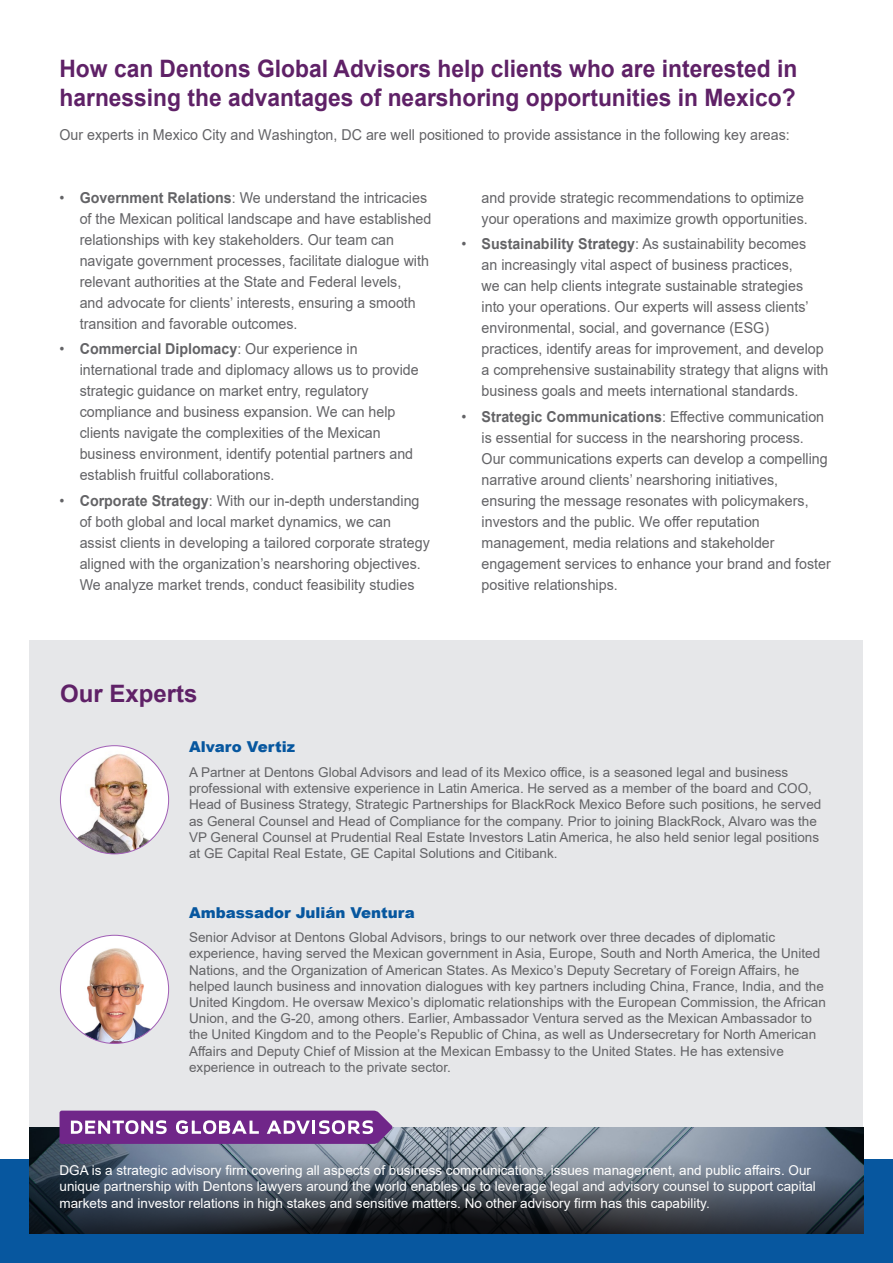
<style>
.page{position:relative;width:893px;height:1263px;background:#fff}
.page>*{position:absolute;margin:0;border:0;box-sizing:border-box;transform-origin:0 0}
.body{font:700 24px/28.8px "Arial";color:#5f2167;scale:.95 1}
.heading{font:700 24px "Arial";color:#5f2167}
.body-2{font:15px/21px "Arial";color:#636366;scale:.95 1}
.name{font:900 15px "Arial";color:#07579f}
.name_content{font:13.5px/16.2px "Arial";color:#636366}
.body-3{font:13.5px/16.2px "Arial";color:#fff}
.s1{font-weight:700}
</style>
<div class="page">
<div style="left:30px;top:640px;width:833px;height:487px;background:#e6e7e9"></div>
<div style="left:0;top:1160px;width:893px;height:103px;background:#07579f"></div>
<svg style="left:30px;top:1127px;width:833px;height:106px;background:#535d69"></svg>
<svg style="left:60px;top:1110px;width:333px;height:34px;background:#8a509f"></svg>
<img style="left:65px;top:746px;width:99px;height:108px">
<svg style="left:60px;top:935px;width:109px;height:108px"></svg>
<img style="left:66px;top:948px;width:97px;height:95px">
<p class="body" style="left:60px;top:54px;width:778px">How can Dentons Global Advisors help clients who are interested in harnessing the advantages of nearshoring opportunities in Mexico?</p>
<p class="body-2" style="left:60px;top:124px;width:770px">Our experts in Mexico City and Washington, DC are well positioned to provide assistance in the following key areas:</p>
<p class="body-2" style="left:80px;top:187px;width:372px;text-indent:-20px">• <span class="s1">Government Relations</span>: We understand the intricacies of the Mexican political landscape and have established relationships with key stakeholders. Our team can navigate government processes, facilitate dialogue with relevant authorities at the State and Federal levels,<br>and advocate for clients’ interests, ensuring a smooth transition and favorable outcomes.</p>
<p class="body-2" style="left:80px;top:338px;width:358px;text-indent:-20px">• <span class="s1">Commercial Diplomacy</span>: Our experience in international trade and diplomacy allows us to provide strategic guidance on market entry, regulatory compliance and business expansion. We can help clients navigate the complexities of the Mexican business environment, identify potential partners and establish fruitful collaborations.</p>
<p class="body-2" style="left:80px;top:490px;width:370px;text-indent:-20px">• <span class="s1">Corporate Strategy</span>: With our in-depth understanding of both global and local market dynamics, we can assist clients in developing a tailored corporate strategy aligned with the organization’s nearshoring objectives.<br>We analyze market trends, conduct feasibility studies</p>
<p class="body-2" style="left:482px;top:187px;width:345px">and provide strategic recommendations to optimize your operations and maximize growth opportunities.</p>
<p class="body-2" style="left:482px;top:233px;width:367px;text-indent:-20px">• <span class="s1">Sustainability Strategy</span>: As sustainability becomes<br>an increasingly vital aspect of business practices,<br>we can help clients integrate sustainable strategies into your operations. Our experts will assess clients’ environmental, social, and governance (ESG) practices, identify areas for improvement, and develop a comprehensive sustainability strategy that aligns with business goals and meets international standards.</p>
<p class="body-2" style="left:482px;top:406px;width:369px;text-indent:-20px">• <span class="s1">Strategic Communications</span>: Effective communication is essential for success in the nearshoring process.<br>Our communications experts can develop a compelling narrative around clients’ nearshoring initiatives, ensuring the message resonates with policymakers, investors and the public. We offer reputation management, media relations and stakeholder engagement services to enhance your brand and foster positive relationships.</p>
<p class="heading" style="left:60px;top:677px;width:139px">Our Experts</p>
<p class="name" style="left:189px;top:736px;width:108px">Alvaro Vertiz</p>
<p class="name_content" style="left:189px;top:764px;width:634px">A Partner at Dentons Global Advisors and lead of its Mexico office, is a seasoned legal and business professional with extensive experience in Latin America. He served as a member of the board and COO, Head of Business Strategy, Strategic Partnerships for BlackRock Mexico Before such positions, he served as General Counsel and Head of Compliance for the company. Prior to joining BlackRock, Alvaro was the VP General Counsel at Prudential Real Estate Investors Latin America, he also held senior legal positions at GE Capital Real Estate, GE Capital Solutions and Citibank.</p>
<p class="name" style="left:189px;top:901px;width:227px">Ambassador Julián Ventura</p>
<p class="name_content" style="left:189px;top:929px;width:638px">Senior Advisor at Dentons Global Advisors, brings to our network over three decades of diplomatic experience, having served the Mexican government in Asia, Europe, South and North America, the United Nations, and the Organization of American States. As Mexico’s Deputy Secretary of Foreign Affairs, he helped launch business and innovation dialogues with key partners including China, France, India, and the United Kingdom. He oversaw Mexico’s diplomatic relationships with the European Commission, the African Union, and the G-20, among others. Earlier, Ambassador Ventura served as the Mexican Ambassador to the United Kingdom and to the People’s Republic of China, as well as Undersecretary for North American Affairs and Deputy Chief of Mission at the Mexican Embassy to the United States. He has extensive experience in outreach to the private sector.</p>
<p class="body-3" style="left:60px;top:1162px;width:758px">DGA is a strategic advisory firm covering all aspects of business communications, issues management, and public affairs. Our unique partnership with Dentons lawyers around the world enables us to leverage legal and advisory counsel to support capital markets and investor relations in high stakes and sensitive matters. No other advisory firm has this capability.</p>
</div>
